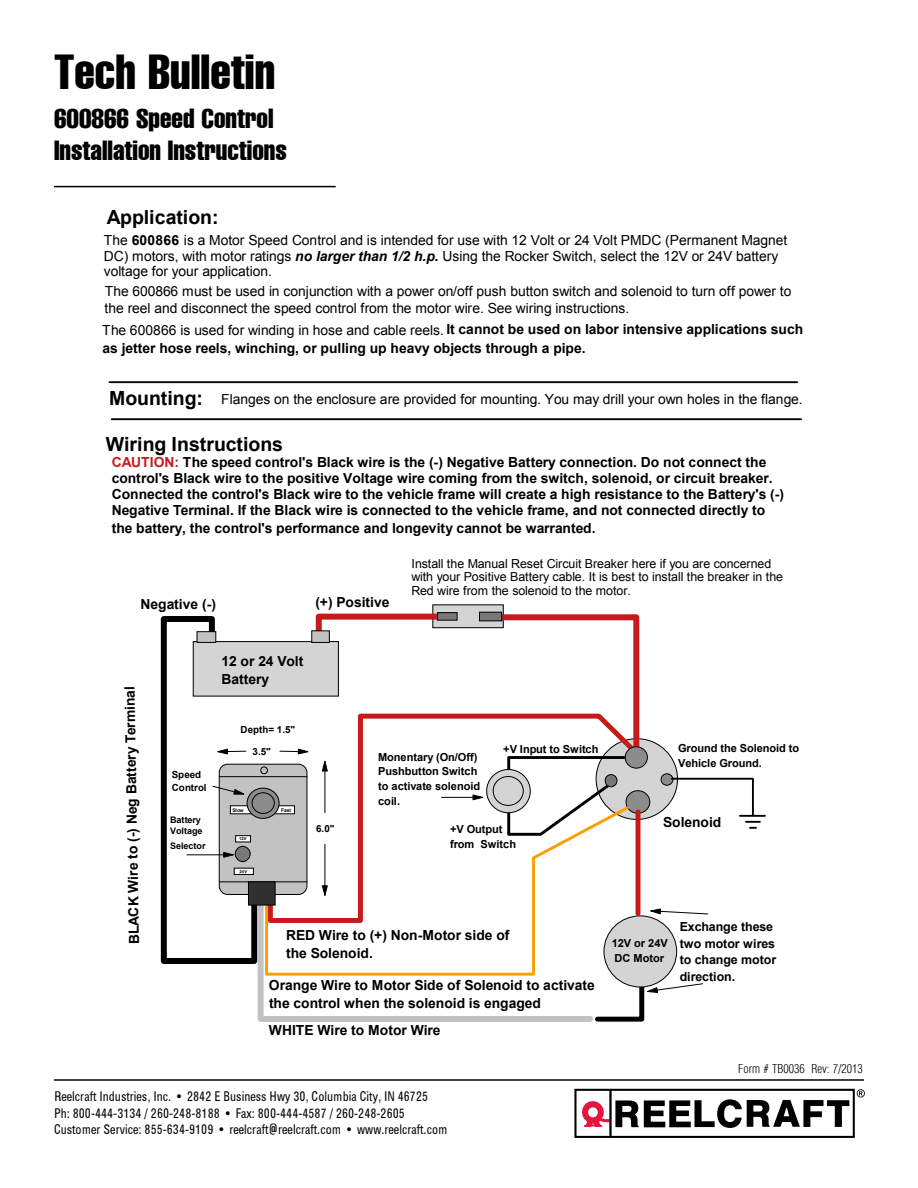
<style>
.page{position:relative;width:918px;height:1188px;background:#fff}
.page>*{position:absolute;margin:0;border:0;box-sizing:border-box;transform-origin:0 0}
.t1{font:700 48px "IQE Hlv Cmprs";color:#000}
.t2{font:700 27px/32.4px "IQE Hlv Cmprs";color:#000}
.t3{font:700 19.5px "Arial";color:#000}
.t4{font:700 13.95px/15.9px "Arial";color:#000}
.t5{font:13.95px/15.6px "Arial";color:#000}
.t6{font:13.5px/16.2px "IQE Hlv Cond Normal";color:#000;scale:.9 1}
.t7{font:12.45px/13.5px "Arial";letter-spacing:-.005em;color:#000}
.t8{font:700 12.45px/16.5px "Arial";letter-spacing:-.005em;color:#000}
.t9{font:300 12px "IQE Hlv Cond Lt";color:#000}
.t10{font:700 11.1px/14.7px "Arial";letter-spacing:-.01em;color:#000}
.t11{font:700 9.75px/13.2px "Arial";color:#000}
.t12{font:700 9px/11.9px "Arial";letter-spacing:-.005em;color:#000}
.t13{font:700 4.95px "Arial";letter-spacing:-.02em;color:#000}
.t14{font:700 4.2px "Arial";letter-spacing:.015em;color:#000}
.s1{font-weight:700}
.s2{font-weight:700;font-style:italic}
.s3{font-weight:400}
.s4{font-weight:700;font-size:19.5px}
.s5{color:#c71a1a}
</style>
<div class="page">
<svg style="left:582px;top:1092px;width:267px;height:43px"></svg>
<div style="left:574px;top:1089px;width:281px;height:49px;border:2px solid #000"></div>
<svg style="left:857px;top:1089px;width:8px;height:8px"></svg>
<hr style="left:54px;top:1079px;width:810px;height:2px;background:#000">
<hr style="left:54px;top:186px;width:282px;height:1px;background:#000">
<div style="left:219px;top:764px;width:88px;height:130px;background:#c2c2c2;border-radius:8px"></div>
<div style="left:247px;top:788px;width:32px;height:30px;background:#8c8c8c;border-radius:50%"></div>
<div style="left:247px;top:788px;width:33px;height:31px;border:1px solid #000;border-radius:50%"></div>
<div style="left:252px;top:792px;width:23px;height:22px;border:1px solid #000;border-radius:50%"></div>
<div style="left:596px;top:739px;width:82px;height:80px;background:#d4d4d4;border-radius:50%"></div>
<div style="left:193px;top:642px;width:145px;height:54px;background:#d4d4d4"></div>
<div style="left:193px;top:641px;width:146px;height:56px;border:1px solid #000"></div>
<div style="left:433px;top:605px;width:70px;height:23px;background:#d4d4d4"></div>
<div style="left:432px;top:604px;width:72px;height:24px;border:1px solid #000"></div>
<svg style="left:315px;top:611px;width:133px;height:19px"></svg>
<svg style="left:257px;top:906px;width:336px;height:116px"></svg>
<svg style="left:496px;top:611px;width:146px;height:226px"></svg>
<div style="left:438px;top:613px;width:19px;height:7px;background:#787878"></div>
<div style="left:437px;top:612px;width:21px;height:9px;border:1px solid #000"></div>
<div style="left:479px;top:612px;width:23px;height:9px;background:#787878"></div>
<div style="left:479px;top:612px;width:23px;height:9px;border:1px solid #000"></div>
<div style="left:626px;top:791px;width:24px;height:22px;background:#8c8c8c;border-radius:50%"></div>
<div style="left:626px;top:790px;width:24px;height:24px;border:1px solid #000;border-radius:50%"></div>
<div style="left:661px;top:774px;width:12px;height:11px;background:#8c8c8c;border-radius:50%"></div>
<div style="left:661px;top:773px;width:12px;height:13px;border:1px solid #000;border-radius:50%"></div>
<div style="left:604px;top:916px;width:73px;height:71px;background:#d4d4d4;border-radius:50%"></div>
<div style="left:312px;top:631px;width:17px;height:11px;background:#c2c2c2"></div>
<div style="left:311px;top:630px;width:19px;height:13px;border:1px solid #000"></div>
<hr style="left:740px;top:815px;width:25px;height:2px;background:#000">
<svg style="left:670px;top:777px;width:90px;height:52px"></svg>
<svg style="left:265px;top:711px;width:373px;height:207px"></svg>
<div style="left:625px;top:747px;width:22px;height:21px;background:#8c8c8c;border-radius:50%"></div>
<div style="left:625px;top:746px;width:23px;height:23px;border:1px solid #000;border-radius:50%"></div>
<hr style="left:442px;top:797px;width:39px;height:1px;background:#000">
<svg style="left:472px;top:794px;width:14px;height:7px"></svg>
<hr style="left:109px;top:381px;width:688px;height:2px;background:#000">
<hr style="left:112px;top:418px;width:689px;height:2px;background:#000">
<hr style="left:636px;top:812px;width:4px;height:101px;background:#c71a1a">
<svg style="left:650px;top:908px;width:59px;height:7px"></svg>
<svg style="left:595px;top:965px;width:108px;height:57px"></svg>
<svg style="left:264px;top:804px;width:367px;height:173px"></svg>
<hr style="left:219px;top:776px;width:88px;height:1px;background:#000">
<hr style="left:219px;top:881px;width:88px;height:1px;background:#000">
<div style="left:248px;top:882px;width:27px;height:23px;background:#303030"></div>
<div style="left:248px;top:881px;width:28px;height:25px;border:1px solid #000"></div>
<svg style="left:279px;top:748px;width:33px;height:7px"></svg>
<hr style="left:324px;top:763px;width:1px;height:50px;background:#000">
<svg style="left:321px;top:758px;width:7px;height:14px"></svg>
<hr style="left:324px;top:844px;width:1px;height:49px;background:#000">
<svg style="left:321px;top:885px;width:7px;height:14px"></svg>
<svg style="left:160px;top:616px;width:100px;height:351px"></svg>
<div style="left:260px;top:767px;width:8px;height:7px;border:1px solid #000;border-radius:50%"></div>
<h1 class="t1" style="left:54px;top:41px;width:223px">Tech Bulletin</h1>
<h2 class="t2" style="left:54px;top:101px;width:234px">600866 Speed Control<br>Installation Instructions</h2>
<h3 class="t3" style="left:107px;top:204px;width:113px">Application:</h3>
<p class="t5" style="left:104px;top:232px;width:685px">The <span class="s1">600866</span> is a Motor Speed Control and is intended for use with 12 Volt or 24 Volt PMDC (Permanent Magnet<br>DC) motors, with motor ratings <span class="s2">no larger than 1/2 h.p.</span> Using the Rocker Switch, select the 12V or 24V battery voltage for your application.</p>
<p class="t5" style="left:105px;top:282px;width:689px;line-height:17.4px">The 600866 must be used in conjunction with a power on/off push button switch and solenoid to turn off power to the reel and disconnect the speed control from the motor wire. See wiring instructions.</p>
<p class="t4" style="left:102px;top:321px;width:702px;line-height:18.5px"><span class="s3">The 600866 is used for winding in hose and cable reels.</span> It cannot be used on labor intensive applications such as jetter hose reels, winching, or pulling up heavy objects through a pipe.</p>
<p class="t5" style="left:109px;top:391px;width:695px"><span class="s4">Mounting:</span> Flanges on the enclosure are provided for mounting. You may drill your own holes in the flange.</p>
<h3 class="t3" style="left:106px;top:431px;width:179px">Wiring Instructions</h3>
<p class="t4" style="left:112px;top:455px;width:674px"><span class="s5">CAUTION:</span> The speed control's Black wire is the (-) Negative Battery connection. Do not connect the control's Black wire to the positive Voltage wire coming from the switch, solenoid, or circuit breaker.<br>Connected the control's Black wire to the vehicle frame will create a high resistance to the Battery's (-)<br>Negative Terminal. If the Black wire is connected to the vehicle frame, and not connected directly to</p>
<p class="t4" style="left:112px;top:521px;width:485px">the battery, the control's performance and longevity cannot be warranted.</p>
<p class="t4" style="left:141px;top:597px;width:77px">Negative (-)</p>
<p class="t4" style="left:315px;top:595px;width:76px">(+) Positive</p>
<p class="t7" style="left:411px;top:557px;width:373px">Install the Manual Reset Circuit Breaker here if you are concerned with your Positive Battery cable. It is best to install the breaker in the<br>Red wire from the solenoid to the motor.</p>
<p class="t4" style="left:127px;top:945px;width:260px;rotate:-91deg">BLACK Wire to (-) Neg Battery Terminal</p>
<p class="t11" style="left:172px;top:768px;width:37px">Speed<br>Control</p>
<p class="t12" style="left:170px;top:814px;width:34px">Battery<br>Voltage</p>
<p class="t12" style="left:170px;top:840px;width:37px">Selector</p>
<p class="t4" style="left:221px;top:652px;width:84px;line-height:18.1px">12 or 24 Volt<br>Battery</p>
<p class="t11" style="left:241px;top:723px;width:56px">Depth= 1.5"</p>
<p class="t11" style="left:253px;top:746px;width:20px">3.5"</p>
<p class="t13" style="left:233px;top:807px;width:13px">Slow</p>
<p class="t13" style="left:281px;top:807px;width:11px">Fast</p>
<p class="t14" style="left:239px;top:836px;width:9px">12V</p>
<p class="t14" style="left:240px;top:868px;width:9px">24V</p>
<p class="t11" style="left:316px;top:823px;width:20px">6.0"</p>
<p class="t10" style="left:378px;top:750px;width:104px">Monentary (On/Off)<br>Pushbutton Switch to activate solenoid coil.</p>
<p class="t10" style="left:503px;top:742px;width:97px">+V Input to Switch</p>
<p class="t10" style="left:450px;top:822px;width:68px">+V Output from Switch</p>
<p class="t4" style="left:286px;top:926px;width:225px;line-height:18.1px">RED Wire to (+) Non-Motor side of the Solenoid.</p>
<p class="t4" style="left:269px;top:976px;width:328px;line-height:18.3px">Orange Wire to Motor Side of Solenoid to activate the control when the solenoid is engaged</p>
<p class="t4" style="left:269px;top:1023px;width:173px">WHITE Wire to Motor Wire</p>
<p class="t6" style="left:54px;top:1088px;width:439px">Reelcraft Industries, Inc. • 2842 E Business Hwy 30, Columbia City, IN 46725<br>Ph: 800-444-3134 / 260-248-8188 • Fax: 800-444-4587 / 260-248-2605<br>Customer Service: 855-634-9109 • reelcraft@reelcraft.com • www.reelcraft.com</p>
<p class="t10" style="left:678px;top:741px;width:123px">Ground the Solenoid to<br>Vehicle Ground.</p>
<p class="t4" style="left:663px;top:814px;width:60px">Solenoid</p>
<p class="t10" style="left:612px;top:937px;width:58px">12V or 24V<br>DC Motor</p>
<p class="t8" style="left:680px;top:919px;width:98px">Exchange these two motor wires to change motor direction.</p>
<p class="t9" style="left:738px;top:1062px;width:126px">Form # TB0036 Rev: 7/2013</p>
</div>
